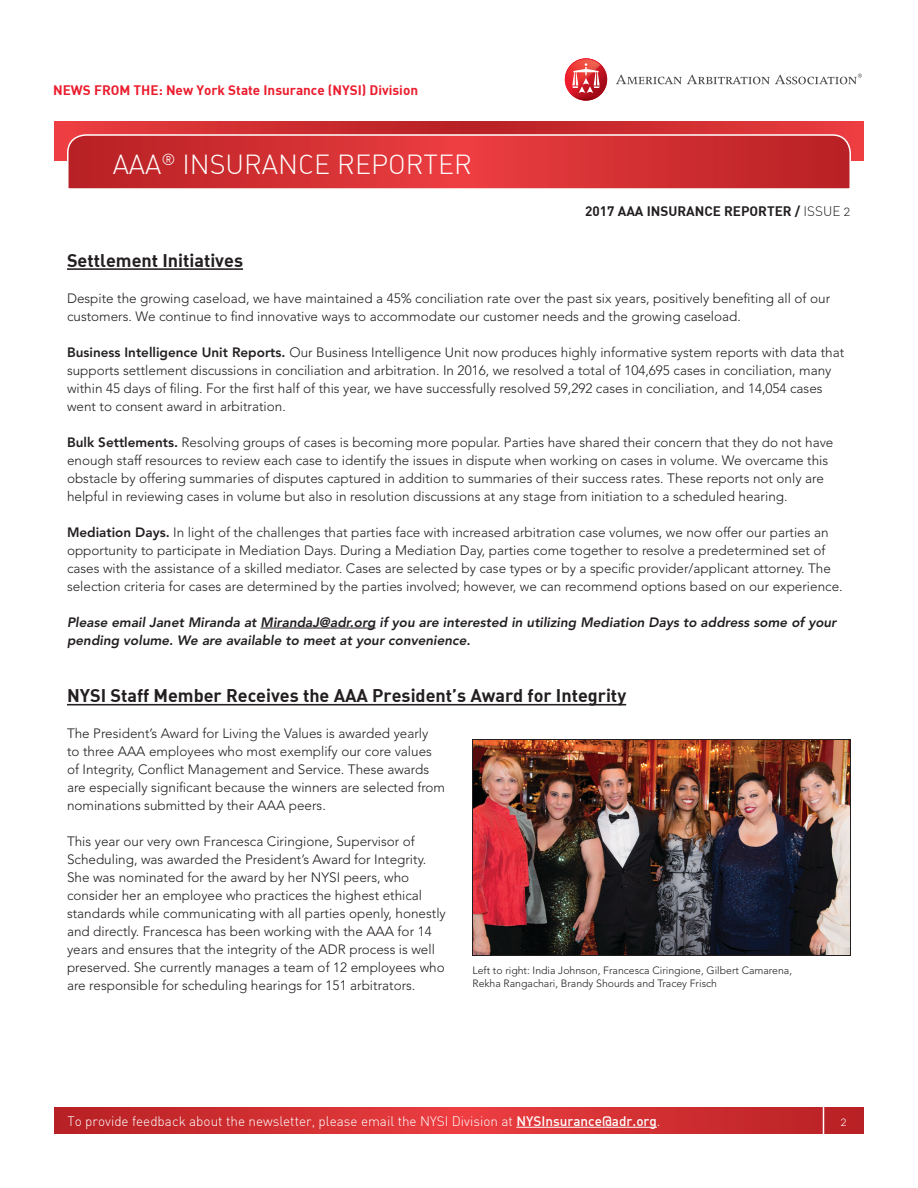
<style>
.page{position:relative;width:918px;height:1188px;background:#fff}
.page>*{position:absolute;margin:0;border:0;box-sizing:border-box;transform-origin:0 0}
.t1{font:27px "DIN Light Alternate";color:#fff}
.t2{font:18px "DIN Bold Alternate";color:#231f20}
.t3{font:300 13.5px/18px "Avenir LT Std";color:#231f20}
.t4{font:italic 800 13.5px/18px "Avenir LT Std";color:#231f20}
.t5{font:13.5px "DIN Light Alternate";color:#fff}
.t6{font:13.5px "DIN Bold";color:#eb1c2d}
.t7{font:13.5px "DIN Bold";color:#231f20}
.t8{font:12px "DIN Light Alternate";color:#fff}
.t9{font:300 10.5px/13.5px "Avenir LT Std";color:#231f20}
.s1{font-family:"DIN Light Alternate"}
.s2{font-weight:800}
.s3{font-family:"DIN Medium Alternate"}
</style>
<div class="page">
<svg style="left:616px;top:74px;width:246px;height:10px"></svg>
<img style="left:565px;top:58px;width:42px;height:43px">
<img style="left:566px;top:59px;width:34px;height:34px">
<svg style="left:572px;top:63px;width:28px;height:30px"></svg>
<svg style="left:54px;top:1107px;width:810px;height:27px;background:#d02f32"></svg>
<hr style="left:516px;top:1127px;width:141px;height:1px;background:#fff">
<hr style="left:823px;top:1094px;width:1px;height:54px;background:#fff">
<svg style="left:55px;top:122px;width:808px;height:38px;background:#d22f32"></svg>
<svg style="left:66px;top:134px;width:786px;height:55px;background:#d2383b"></svg>
<hr style="left:67px;top:268px;width:176px;height:2px;background:#231f20">
<hr style="left:261px;top:628px;width:115px;height:1px;background:#231f20">
<hr style="left:67px;top:704px;width:559px;height:1px;background:#231f20">
<img style="left:474px;top:741px;width:375px;height:213px">
<div style="left:472px;top:739px;width:379px;height:217px;border:1px solid #231f20"></div>
<p class="t6" style="left:53px;top:81px;width:366px">NEWS FROM THE: New York State Insurance (NYSI) Division</p>
<h1 class="t1" style="left:113px;top:148px;width:361px">AAA<sup>®</sup> INSURANCE REPORTER</h1>
<p class="t7" style="left:585px;top:203px;width:267px">2017 AAA INSURANCE REPORTER / <span class="s1">ISSUE 2</span></p>
<p class="t2" style="left:67px;top:248px;width:178px">Settlement Initiatives</p>
<p class="t3" style="left:67px;top:289px;width:765px">Despite the growing caseload, we have maintained a 45% conciliation rate over the past six years, positively benefiting all of our customers. We continue to find innovative ways to accommodate our customer needs and the growing caseload.</p>
<p class="t3" style="left:67px;top:343px;width:779px"><span class="s2">Business Intelligence Unit Reports.</span> Our Business Intelligence Unit now produces highly informative system reports with data that supports settlement discussions in conciliation and arbitration. In 2016, we resolved a total of 104,695 cases in conciliation, many within 45 days of filing. For the first half of this year, we have successfully resolved 59,292 cases in conciliation, and 14,054 cases went to consent award in arbitration.</p>
<p class="t3" style="left:67px;top:433px;width:768px"><span class="s2">Bulk Settlements.</span> Resolving groups of cases is becoming more popular. Parties have shared their concern that they do not have enough staff resources to review each case to identify the issues in dispute when working on cases in volume. We overcame this obstacle by offering summaries of disputes captured in addition to summaries of their success rates. These reports not only are helpful in reviewing cases in volume but also in resolution discussions at any stage from initiation to a scheduled hearing.</p>
<p class="t3" style="left:67px;top:523px;width:777px"><span class="s2">Mediation Days.</span> In light of the challenges that parties face with increased arbitration case volumes, we now offer our parties an opportunity to participate in Mediation Days. During a Mediation Day, parties come together to resolve a predetermined set of cases with the assistance of a skilled mediator. Cases are selected by case types or by a specific provider/applicant attorney. The selection criteria for cases are determined by the parties involved; however, we can recommend options based on our experience.</p>
<p class="t4" style="left:67px;top:613px;width:771px">Please email Janet Miranda at MirandaJ@adr.org if you are interested in utilizing Mediation Days to address some of your pending volume. We are available to meet at your convenience.</p>
<p class="t2" style="left:67px;top:684px;width:561px">NYSI Staff Member Receives the AAA President’s Award for Integrity</p>
<p class="t3" style="left:67px;top:725px;width:380px">The President’s Award for Living the Values is awarded yearly<br>to three AAA employees who most exemplify our core values of Integrity, Conflict Management and Service. These awards are especially significant because the winners are selected from nominations submitted by their AAA peers.</p>
<p class="t3" style="left:67px;top:833px;width:380px">This year our very own Francesca Ciringione, Supervisor of Scheduling, was awarded the President’s Award for Integrity.<br>She was nominated for the award by her NYSI peers, who consider her an employee who practices the highest ethical standards while communicating with all parties openly, honestly and directly. Francesca has been working with the AAA for 14 years and ensures that the integrity of the ADR process is well preserved. She currently manages a team of 12 employees who are responsible for scheduling hearings for 151 arbitrators.</p>
<p class="t9" style="left:472px;top:964px;width:321px">Left to right: India Johnson, Francesca Ciringione, Gilbert Camarena,<br>Rekha Rangachari, Brandy Shourds and Tracey Frisch</p>
<p class="t5" style="left:68px;top:1113px;width:595px">To provide feedback about the newsletter, please email the NYSI Division at <span class="s3">NYSInsurance@adr.org</span>.</p>
<p class="t8" style="left:841px;top:1114px;width:7px">2</p>
</div>
